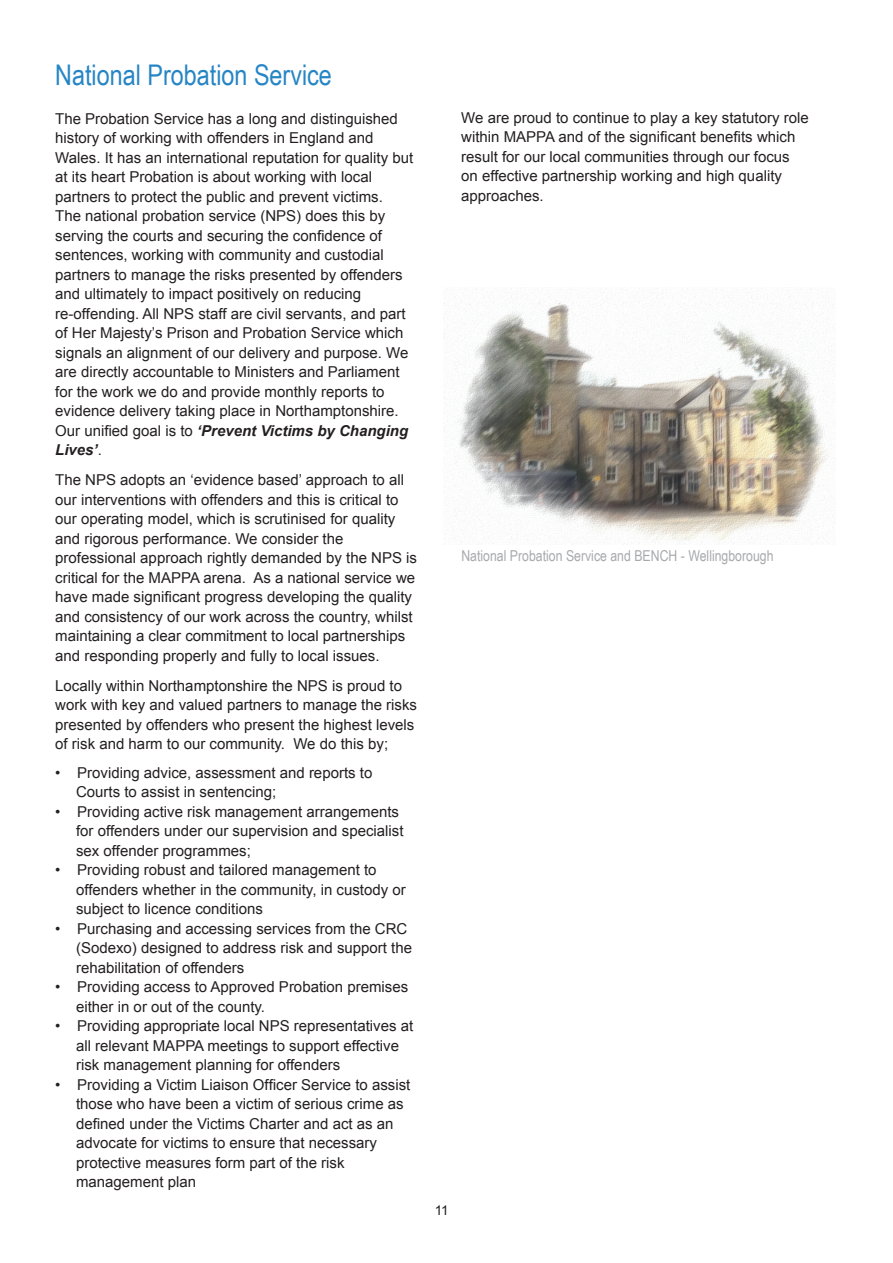
<style>
.page{position:relative;width:893px;height:1263px;background:#fff}
.page>*{position:absolute;margin:0;border:0;box-sizing:border-box;transform-origin:0 0}
.t1{font:28.5px "Arial Narrow";color:#2685c5}
.t2{font:15px/19.5px "Arial";color:#231f20}
.t3{font:15px "Arial Narrow";color:#a8a9ad}
.t4{font:13.5px "Arial";color:#231f20}
.s1{font-weight:700;font-style:italic}
</style>
<div class="page">
<img style="left:443px;top:287px;width:392px;height:257px">
<h1 class="t1" style="left:55px;top:58px;width:278px">National Probation Service</h1>
<p class="t2" style="left:55px;top:109px;width:359px">The Probation Service has a long and distinguished history of working with offenders in England and Wales. It has an international reputation for quality but at its heart Probation is about working with local partners to protect the public and prevent victims.<br>The national probation service (NPS) does this by serving the courts and securing the confidence of sentences, working with community and custodial partners to manage the risks presented by offenders and ultimately to impact positively on reducing re-offending. All NPS staff are civil servants, and part of Her Majesty’s Prison and Probation Service which signals an alignment of our delivery and purpose. We are directly accountable to Ministers and Parliament for the work we do and provide monthly reports to evidence delivery taking place in Northamptonshire.<br>Our unified goal is to <span class="s1">‘Prevent Victims by Changing Lives’</span>.</p>
<p class="t2" style="left:55px;top:470px;width:363px">The NPS adopts an ‘evidence based’ approach to all our interventions with offenders and this is critical to our operating model, which is scrutinised for quality and rigorous performance. We consider the professional approach rightly demanded by the NPS is critical for the MAPPA arena. As a national service we have made significant progress developing the quality and consistency of our work across the country, whilst maintaining a clear commitment to local partnerships and responding properly and fully to local issues.</p>
<p class="t2" style="left:55px;top:676px;width:363px">Locally within Northamptonshire the NPS is proud to work with key and valued partners to manage the risks presented by offenders who present the highest levels of risk and harm to our community. We do this by;</p>
<p class="t2" style="left:76px;top:763px;width:298px;text-indent:-21px">• Providing advice, assessment and reports to<br>Courts to assist in sentencing;</p>
<p class="t2" style="left:76px;top:802px;width:329px;text-indent:-21px">• Providing active risk management arrangements for offenders under our supervision and specialist sex offender programmes;</p>
<p class="t2" style="left:76px;top:860px;width:331px;text-indent:-21px">• Providing robust and tailored management to offenders whether in the community, in custody or subject to licence conditions</p>
<p class="t2" style="left:76px;top:919px;width:337px;text-indent:-21px">• Purchasing and accessing services from the CRC (Sodexo) designed to address risk and support the rehabilitation of offenders</p>
<p class="t2" style="left:76px;top:977px;width:334px;text-indent:-21px">• Providing access to Approved Probation premises either in or out of the county.</p>
<p class="t2" style="left:76px;top:1016px;width:339px;text-indent:-21px">• Providing appropriate local NPS representatives at all relevant MAPPA meetings to support effective risk management planning for offenders</p>
<p class="t2" style="left:76px;top:1075px;width:336px;text-indent:-21px">• Providing a Victim Liaison Officer Service to assist those who have been a victim of serious crime as defined under the Victims Charter and act as an advocate for victims to ensure that necessary protective measures form part of the risk management plan</p>
<p class="t2" style="left:461px;top:108px;width:349px">We are proud to continue to play a key statutory role within MAPPA and of the significant benefits which result for our local communities through our focus on effective partnership working and high quality approaches.</p>
<p class="t3" style="left:461px;top:547px;width:314px">National Probation Service and BENCH - Wellingborough</p>
<p class="t4" style="left:435px;top:1202px;width:16px">11</p>
</div>
